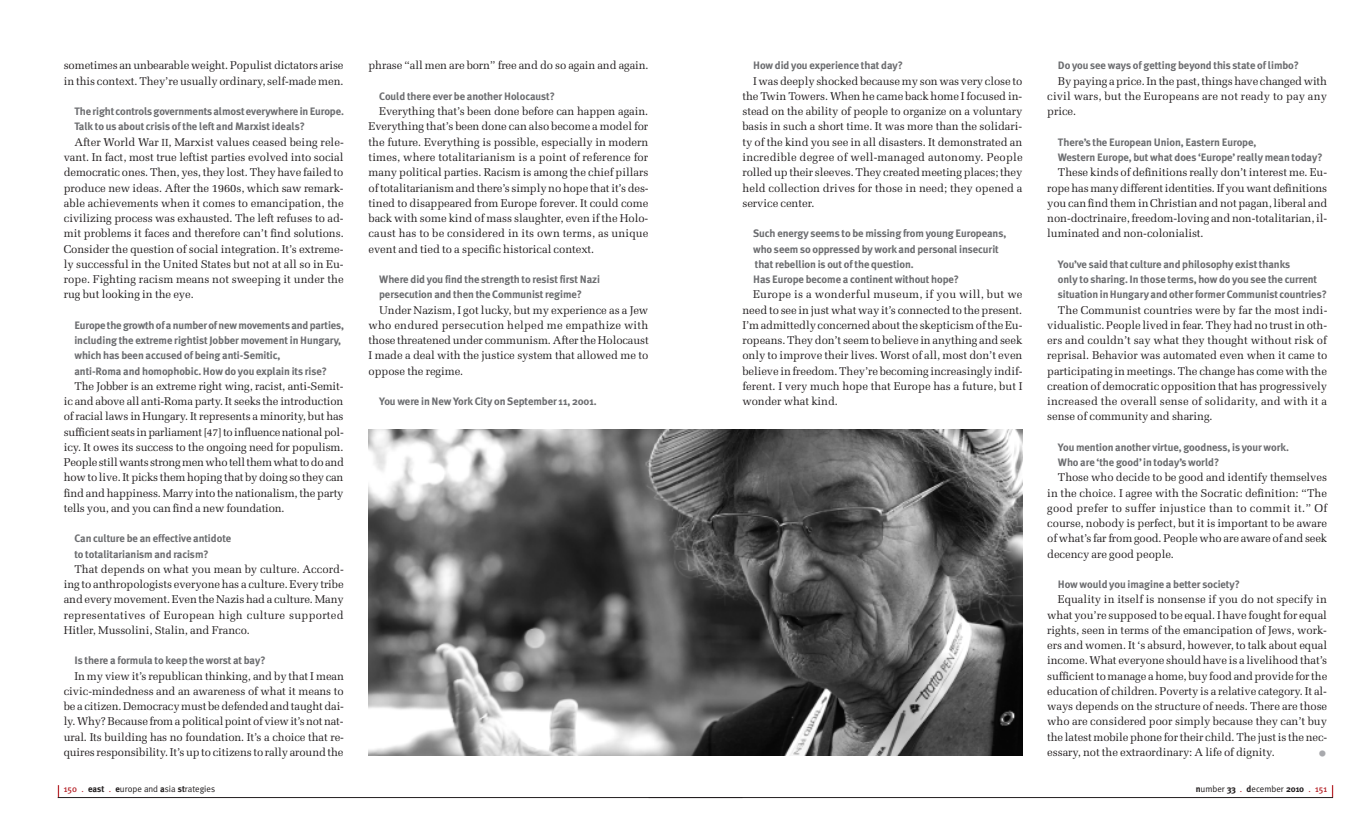
<style>
.page{position:relative;width:1368px;height:833px;background:#fff}
.page>*{position:absolute;margin:0;border:0;box-sizing:border-box;transform-origin:0 0}
.t1{font:700 35px "Meta Plus";color:#a8a9ad}
.t2{font:11.25px/15.2px "Melior";letter-spacing:-.005em;color:#231f20;text-align:justify}
.t3{font:700 10.75px/15.2px "Meta Plus";letter-spacing:-.005em;color:#6c6d70}
.t4{font:9px "Meta Plus Normal";letter-spacing:-.005em;color:#231f20}
.s1{font-size:10.25px}
.s2{font-size:10.5px}
.s3{font-family:"Meta Plus";font-weight:500;color:#b7282e}
.s4{color:#b7282e}
.s5{font-family:"Meta Plus";font-weight:700}
</style>
<div class="page">
<svg style="left:58px;top:785px;width:1px;height:12px"></svg>
<svg style="left:1332px;top:785px;width:1px;height:12px"></svg>
<hr style="left:58px;top:797px;width:684px;height:1px;background:#231f20">
<hr style="left:648px;top:797px;width:685px;height:1px;background:#231f20">
<img style="left:369px;top:429px;width:653px;height:327px">
<p class="t2" style="left:64px;top:58px;width:281px">sometimes an unbearable weight. Populist dictators arise in this context. They’re usually ordinary, self-made men.</p>
<p class="t3" style="left:74px;top:104px;width:271px">The right controls governments almost everywhere in Europe.<br>Talk to us about crisis of the left and Marxist ideals?</p>
<p class="t2" style="left:64px;top:134px;width:281px;text-indent:11px">After World War <span class="s1">II</span>, Marxist values ceased being rele&shy;vant. In fact, most true leftist parties evolved into social democratic ones. Then, yes, they lost. They have failed to produce new ideas. After the 1960s, which saw remark&shy;able achievements when it comes to emancipation, the civilizing process was exhausted. The left refuses to ad&shy;mit problems it faces and therefore can’t find solutions.<br>Consider the question of social integration. It’s extreme&shy;ly successful in the United States but not at all so in Eu&shy;rope. Fighting racism means not sweeping it under the rug but looking in the eye.</p>
<p class="t3" style="left:74px;top:317px;width:271px">Europe the growth of a number of new movements and parties, including the extreme rightist Jobber movement in Hungary, which has been accused of being anti-Semitic,<br>anti-Roma and homophobic. How do you explain its rise?</p>
<p class="t2" style="left:64px;top:378px;width:282px;text-indent:11px">The Jobber is an extreme right wing, racist, anti-Semit&shy;ic and above all anti-Roma party. It seeks the introduction of racial laws in Hungary. It represents a minority, but has sufficient seats in parliament <span class="s2">[47]</span> to influence national pol&shy;icy. It owes its success to the ongoing need for populism.<br>People still wants strong men who tell them what to do and how to live. It picks them hoping that by doing so they can find and happiness. Marry into the nationalism, the party tells you, and you can find a new foundation.</p>
<p class="t3" style="left:74px;top:531px;width:158px">Can culture be an effective antidote to totalitarianism and racism?</p>
<p class="t2" style="left:64px;top:561px;width:281px;text-indent:11px">That depends on what you mean by culture. Accord&shy;ing to anthropologists everyone has a culture. Every tribe and every movement. Even the Nazis had a culture. Many representatives of European high culture supported Hitler, Mussolini, Stalin, and Franco.</p>
<p class="t3" style="left:74px;top:653px;width:193px">Is there a formula to keep the worst at bay?</p>
<p class="t2" style="left:64px;top:668px;width:282px;text-indent:11px">In my view it’s republican thinking, and by that I mean civic-mindedness and an awareness of what it means to be a citizen. Democracy must be defended and taught dai&shy;ly. Why? Because from a political point of view it’s not nat&shy;ural. Its building has no foundation. It’s a choice that re&shy;quires responsibility. It’s up to citizens to rally around the</p>
<p class="t2" style="left:369px;top:58px;width:282px">phrase “all men are born” free and do so again and again.</p>
<p class="t3" style="left:379px;top:89px;width:177px">Could there ever be another Holocaust?</p>
<p class="t2" style="left:369px;top:104px;width:282px;text-indent:11px">Everything that’s been done before can happen again.<br>Everything that’s been done can also become a model for the future. Everything is possible, especially in modern times, where totalitarianism is a point of reference for many political parties. Racism is among the chief pillars of totalitarianism and there’s simply no hope that it’s des&shy;tined to disappeared from Europe forever. It could come back with some kind of mass slaughter, even if the Holo&shy;caust has to be considered in its own terms, as unique event and tied to a specific historical context.</p>
<p class="t3" style="left:379px;top:272px;width:222px">Where did you find the strength to resist first Nazi persecution and then the Communist regime?</p>
<p class="t2" style="left:369px;top:302px;width:282px;text-indent:11px">Under Nazism, I got lucky, but my experience as a Jew who endured persecution helped me empathize with those threatened under communism. After the Holocaust I made a deal with the justice system that allowed me to oppose the regime.</p>
<p class="t3" style="left:379px;top:394px;width:219px">You were in New York City on September 11, 2001.</p>
<p class="t3" style="left:753px;top:58px;width:151px">How did you experience that day?</p>
<p class="t2" style="left:742px;top:73px;width:282px;text-indent:11px">I was deeply shocked because my son was very close to the Twin Towers. When he came back home I focused in&shy;stead on the ability of people to organize on a voluntary basis in such a short time. It was more than the solidari&shy;ty of the kind you see in all disasters. It demonstrated an incredible degree of well-managed autonomy. People rolled up their sleeves. They created meeting places; they held collection drives for those in need; they opened a service center.</p>
<p class="t3" style="left:753px;top:226px;width:255px">Such energy seems to be missing from young Europeans, who seem so oppressed by work and personal insecurit that rebellion is out of the question.<br>Has Europe become a continent without hope?</p>
<p class="t2" style="left:742px;top:287px;width:282px;text-indent:11px">Europe is a wonderful museum, if you will, but we need to see in just what way it’s connected to the present.<br>I’m admittedly concerned about the skepticism of the Eu&shy;ropeans. They don’t seem to believe in anything and seek only to improve their lives. Worst of all, most don’t even believe in freedom. They’re becoming increasingly indif&shy;ferent. I very much hope that Europe has a future, but I wonder what kind.</p>
<p class="t3" style="left:1058px;top:58px;width:243px">Do you see ways of getting beyond this state of limbo?</p>
<p class="t2" style="left:1047px;top:73px;width:281px;text-indent:11px">By paying a price. In the past, things have changed with civil wars, but the Europeans are not ready to pay any price.</p>
<p class="t3" style="left:1058px;top:134px;width:266px">There’s the European Union, Eastern Europe,<br>Western Europe, but what does ‘Europe’ really mean today?</p>
<p class="t2" style="left:1047px;top:165px;width:282px;text-indent:11px">These kinds of definitions really don’t interest me. Eu&shy;rope has many different identities. If you want definitions you can find them in Christian and not pagan, liberal and non-doctrinaire, freedom-loving and non-totalitarian, il&shy;luminated and non-colonialist.</p>
<p class="t3" style="left:1058px;top:256px;width:271px">You’ve said that culture and philosophy exist thanks<br>only to sharing. In those terms, how do you see the current situation in Hungary and other former Communist countries?</p>
<p class="t2" style="left:1047px;top:302px;width:282px;text-indent:11px">The Communist countries were by far the most indi&shy;vidualistic. People lived in fear. They had no trust in oth&shy;ers and couldn’t say what they thought without risk of reprisal. Behavior was automated even when it came to participating in meetings. The change has come with the creation of democratic opposition that has progressively increased the overall sense of solidarity, and with it a sense of community and sharing.</p>
<p class="t3" style="left:1058px;top:439px;width:232px">You mention another virtue, goodness, is your work.<br>Who are ‘the good’ in today’s world?</p>
<p class="t2" style="left:1047px;top:470px;width:281px;text-indent:11px">Those who decide to be good and identify themselves in the choice. I agree with the Socratic definition: “The good prefer to suffer injustice than to commit it.” Of course, nobody is perfect, but it is important to be aware of what’s far from good. People who are aware of and seek decency are good people.</p>
<p class="t3" style="left:1058px;top:577px;width:184px">How would you imagine a better society?</p>
<p class="t2" style="left:1047px;top:592px;width:282px;text-indent:11px">Equality in itself is nonsense if you do not specify in what you’re supposed to be equal. I have fought for equal rights, seen in terms of the emancipation of Jews, work&shy;ers and women. It ‘s absurd, however, to talk about equal income. What everyone should have is a livelihood that’s sufficient to manage a home, buy food and provide for the education of children. Poverty is a relative category. It al&shy;ways depends on the structure of needs. There are those who are considered poor simply because they can’t buy the latest mobile phone for their child. The just is the nec&shy;essary, not the extraordinary: A life of dignity.</p>
<h1 class="t1" style="left:1318px;top:723px;width:11px">.</h1>
<p class="t4" style="left:64px;top:784px;width:153px"><span class="s3">150</span> <span class="s4">.</span> <span class="s5">east</span> <span class="s4">.</span> <span class="s5">e</span>urope and <span class="s5">a</span>sia <span class="s5">st</span>rategies</p>
<p class="t4" style="left:1196px;top:784px;width:133px"><span class="s5">n</span>umber <span class="s5">33</span> <span class="s4">.</span> <span class="s5">d</span>ecember <span class="s5">2010</span> <span class="s4">.</span> <span class="s3">151</span></p>
</div>
